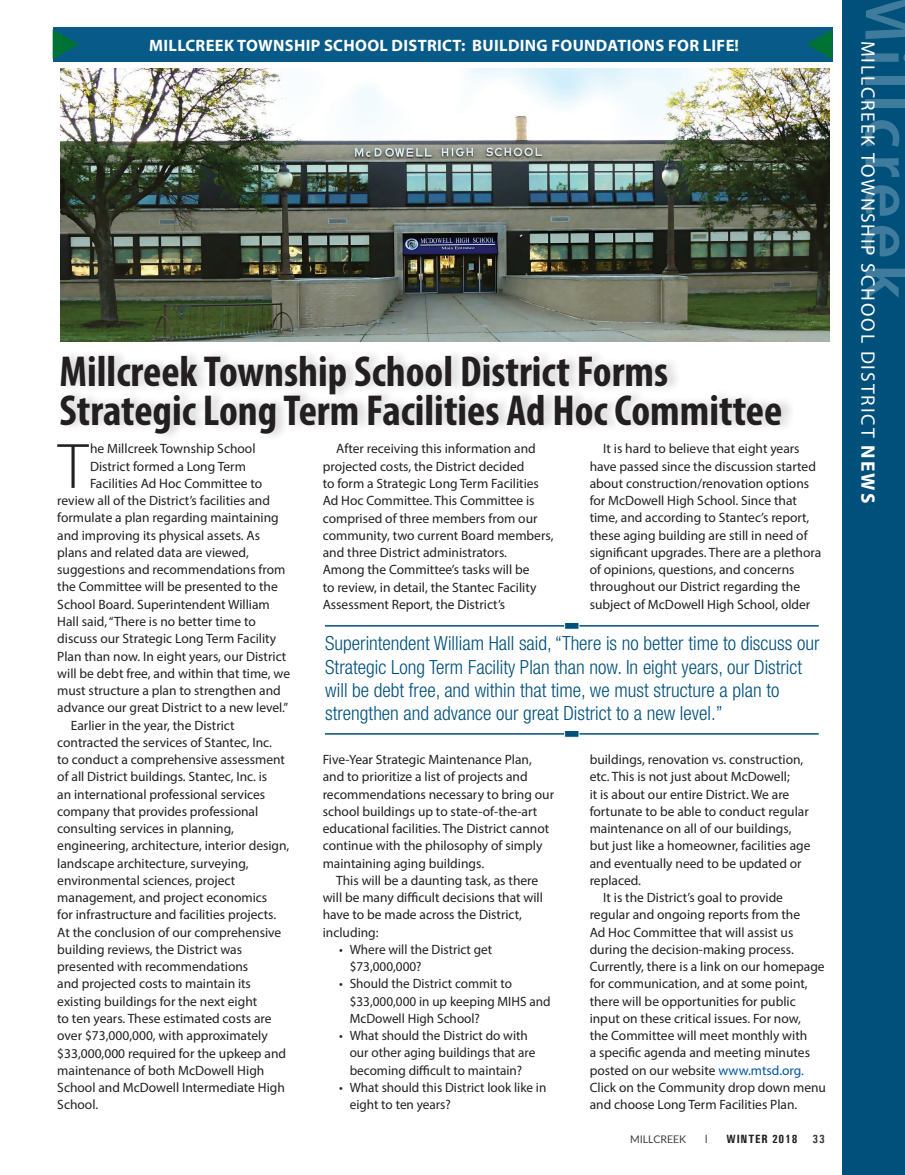
<style>
.page{position:relative;width:905px;height:1175px;background:#fff}
.page>*{position:absolute;margin:0;border:0;box-sizing:border-box;transform-origin:0 0}
.t1{font:600 68.1px "Myriad Pro";letter-spacing:.08em;color:#fff}
.School_TWP_-_Body_Co{font:300 64.65px "Myriad Pro";color:#231f20}
.School_TWP_-_Body_Co-2{font:700 condensed 43.5px "Myriad Pro";color:#231f20}
.School_TWP_-_Body_Co-3{font:300 condensed 19.5px/23.2px "Helvetica Neue";color:#00507c}
.t2{font:19.5px "Myriad Pro";letter-spacing:.1em;color:#fff}
.t3{font:700 16.5px "Myriad Pro";letter-spacing:.02em;color:#fff}
.School_TWP_-_Body_Co-4{font:13.5px/17.2px "Myriad Pro";color:#231f20}
.Bullets_2_INSIGHT_SC{font:13.5px/17.2px "Myriad Pro";color:#231f20}
.t4{font:700 condensed 12px "Univers";letter-spacing:.07em;color:#231f20}
.t5{font:10.5px "Lato";letter-spacing:-.01em;color:#3e3e3f}
.s1{color:#007236}
.s2{color:#0353a5}
.s3{color:#3e3e3f}
.s4{font-weight:700}
</style>
<div class="page">
<div style="left:841px;top:0;width:63px;height:1174px;background:#00507c"></div>
<div style="left:53px;top:27px;width:779px;height:34px;background:#085b89"></div>
<img style="left:60px;top:68px;width:769px;height:274px">
<div style="left:59px;top:348px;width:736px;height:94px;background:#231f20;opacity:.2"></div>
<hr style="left:325px;top:625px;width:493px;height:1px;background:#00507c">
<hr style="left:325px;top:733px;width:493px;height:1px;background:#00507c">
<div style="left:564px;top:622px;width:15px;height:7px;background:#00507c;border:1px solid #fff"></div>
<div style="left:564px;top:730px;width:15px;height:7px;background:#00507c;border:1px solid #fff"></div>
<p class="t3" style="left:50px;top:34px;width:690px"><span class="s1">◆</span> MILLCREEK TOWNSHIP SCHOOL DISTRICT: BUILDING FOUNDATIONS FOR LIFE!</p>
<p class="School_TWP_-_Body_Co-2" style="left:59px;top:345px;width:610px">Millcreek Township School District Forms</p>
<p class="School_TWP_-_Body_Co-2" style="left:59px;top:383px;width:724px">Strategic Long Term Facilities Ad Hoc Committee</p>
<p class="School_TWP_-_Body_Co" style="left:58px;top:427px;width:32px">T</p>
<p class="School_TWP_-_Body_Co-4" style="left:90px;top:440px;width:167px">he Millcreek Township School</p>
<p class="School_TWP_-_Body_Co-4" style="left:90px;top:457px;width:157px">District formed a Long Term</p>
<p class="School_TWP_-_Body_Co-4" style="left:90px;top:474px;width:174px">Facilities Ad Hoc Committee to</p>
<p class="School_TWP_-_Body_Co-4" style="left:57px;top:492px;width:214px">review all of the District’s facilities and</p>
<p class="School_TWP_-_Body_Co-4" style="left:57px;top:509px;width:223px">formulate a plan regarding maintaining</p>
<p class="School_TWP_-_Body_Co-4" style="left:57px;top:526px;width:204px">and improving its physical assets. As</p>
<p class="School_TWP_-_Body_Co-4" style="left:57px;top:543px;width:193px">plans and related data are viewed,</p>
<p class="School_TWP_-_Body_Co-4" style="left:57px;top:561px;width:230px">suggestions and recommendations from</p>
<p class="School_TWP_-_Body_Co-4" style="left:57px;top:578px;width:222px">the Committee will be presented to the</p>
<p class="School_TWP_-_Body_Co-4" style="left:57px;top:595px;width:214px">School Board. Superintendent William</p>
<p class="School_TWP_-_Body_Co-4" style="left:57px;top:612px;width:200px">Hall said, “There is no better time to</p>
<p class="School_TWP_-_Body_Co-4" style="left:57px;top:630px;width:220px">discuss our Strategic Long Term Facility</p>
<p class="School_TWP_-_Body_Co-4" style="left:57px;top:647px;width:230px">Plan than now. In eight years, our District</p>
<p class="School_TWP_-_Body_Co-4" style="left:57px;top:664px;width:234px">will be debt free, and within that time, we</p>
<p class="School_TWP_-_Body_Co-4" style="left:57px;top:681px;width:225px">must structure a plan to strengthen and</p>
<p class="School_TWP_-_Body_Co-4" style="left:57px;top:699px;width:232px">advance our great District to a new level.”</p>
<p class="School_TWP_-_Body_Co-4" style="left:57px;top:716px;width:234px;text-indent:14px">Earlier in the year, the District contracted the services of Stantec, Inc.<br>to conduct a comprehensive assessment of all District buildings. Stantec, Inc. is<br>an international professional services company that provides professional consulting services in planning, engineering, architecture, interior design, landscape architecture, surveying, environmental sciences, project management, and project economics<br>for infrastructure and facilities projects.<br>At the conclusion of our comprehensive building reviews, the District was presented with recommendations<br>and projected costs to maintain its existing buildings for the next eight<br>to ten years. These estimated costs are over $73,000,000, with approximately $33,000,000 required for the upkeep and maintenance of both McDowell High School and McDowell Intermediate High School.</p>
<p class="School_TWP_-_Body_Co-4" style="left:323px;top:440px;width:232px;text-indent:14px">After receiving this information and projected costs, the District decided<br>to form a Strategic Long Term Facilities Ad Hoc Committee. This Committee is comprised of three members from our community, two current Board members, and three District administrators.<br>Among the Committee’s tasks will be<br>to review, in detail, the Stantec Facility Assessment Report, the District’s</p>
<p class="School_TWP_-_Body_Co-4" style="left:589px;top:440px;width:233px;text-indent:14px">It is hard to believe that eight years have passed since the discussion started about construction/renovation options for McDowell High School. Since that time, and according to Stantec’s report, these aging building are still in need of significant upgrades. There are a plethora of opinions, questions, and concerns throughout our District regarding the subject of McDowell High School, older</p>
<p class="School_TWP_-_Body_Co-3" style="left:325px;top:631px;width:495px">Superintendent William Hall said, “There is no better time to discuss our Strategic Long Term Facility Plan than now. In eight years, our District will be debt free, and within that time, we must structure a plan to strengthen and advance our great District to a new level.”</p>
<p class="School_TWP_-_Body_Co-4" style="left:323px;top:750px;width:233px">Five-Year Strategic Maintenance Plan, and to prioritize a list of projects and recommendations necessary to bring our school buildings up to state-of-the-art educational facilities. The District cannot continue with the philosophy of simply maintaining aging buildings.</p>
<p class="School_TWP_-_Body_Co-4" style="left:323px;top:871px;width:222px;text-indent:14px">This will be a daunting task, as there will be many difficult decisions that will have to be made across the District, including:</p>
<p class="Bullets_2_INSIGHT_SC" style="left:350px;top:940px;width:144px;text-indent:-10px">• Where will the District get $73,000,000?</p>
<p class="Bullets_2_INSIGHT_SC" style="left:350px;top:975px;width:202px;text-indent:-10px">• Should the District commit to $33,000,000 in up keeping MIHS and<br>McDowell High School?</p>
<p class="Bullets_2_INSIGHT_SC" style="left:350px;top:1026px;width:187px;text-indent:-10px">• What should the District do with our other aging buildings that are becoming difficult to maintain?</p>
<p class="Bullets_2_INSIGHT_SC" style="left:350px;top:1078px;width:198px;text-indent:-10px">• What should this District look like in eight to ten years?</p>
<p class="School_TWP_-_Body_Co-4" style="left:589px;top:750px;width:222px">buildings, renovation vs. construction, etc. This is not just about McDowell;<br>it is about our entire District. We are fortunate to be able to conduct regular maintenance on all of our buildings, but just like a homeowner, facilities age and eventually need to be updated or replaced.</p>
<p class="School_TWP_-_Body_Co-4" style="left:589px;top:888px;width:238px;text-indent:14px">It is the District’s goal to provide regular and ongoing reports from the<br>Ad Hoc Committee that will assist us during the decision-making process.<br>Currently, there is a link on our homepage for communication, and at some point, there will be opportunities for public input on these critical issues. For now,<br>the Committee will meet monthly with<br>a specific agenda and meeting minutes posted on our website <span class="s2">www.mtsd.org.<br></span>Click on the Community drop down menu and choose Long Term Facilities Plan.</p>
<p class="t5" style="left:630px;top:1132px;width:58px">MILLCREEK</p>
<p class="t4" style="left:726px;top:1131px;width:100px">WINTER 2018 <span class="s3">33</span></p>
<h1 class="t1" style="left:931px;top:-14px;width:315px;rotate:90deg">Millcreek</h1>
<h3 class="t2" style="left:879px;top:41px;width:464px;rotate:90deg">MILLCREEK TOWNSHIP SCHOOL DISTRICT <span class="s4">NEWS</span></h3>
</div>
